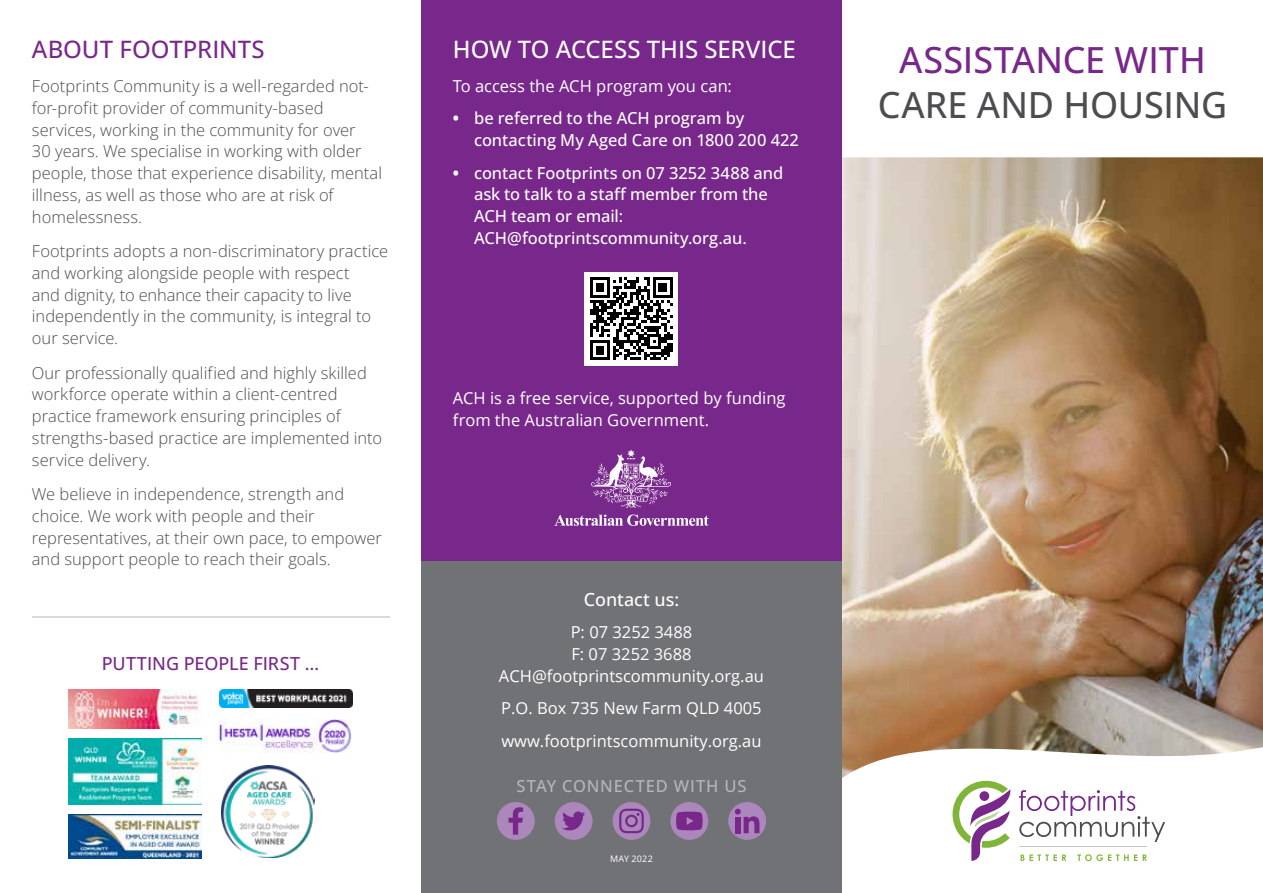
<style>
.page{position:relative;width:1263px;height:893px;background:#fff}
.page>*{position:absolute;margin:0;border:0;box-sizing:border-box;transform-origin:0 0}
.t1{font:500 36px "Open Sans";color:#78288b}
.t2{font:500 36px "Open Sans";letter-spacing:-.005em;color:#4d4d4f}
.t3{font:500 24px "Open Sans";letter-spacing:-.005em;color:#fff}
.t4{font:500 24px "Open Sans";letter-spacing:.005em;color:#78288b}
.t5{font:500 18px "Open Sans";color:#78288b}
.t6{font:500 18px "Open Sans";color:#fff}
.t7{font:300 16.5px/21.8px "Open Sans";color:#4d4d4f}
.t8{font:16.5px/21.8px "Open Sans";color:#fff}
.t9{font:500 16.5px/21.8px "Open Sans";letter-spacing:-.005em;color:#fff}
.t10{font:500 16.5px "Open Sans";letter-spacing:.05em;color:#b4b6b8}
.t11{font:9px "Open Sans";letter-spacing:.02em;color:#fff}
.s1{font-weight:700}
</style>
<div class="page">
<img style="left:842px;top:157px;width:421px;height:586px">
<div style="left:421px;top:0;width:421px;height:561px;background:#78288b"></div>
<img style="left:222px;top:765px;width:92px;height:92px">
<img style="left:69px;top:738px;width:132px;height:67px">
<img style="left:220px;top:690px;width:132px;height:17px">
<img style="left:69px;top:689px;width:130px;height:39px">
<img style="left:69px;top:815px;width:132px;height:44px">
<img style="left:220px;top:719px;width:131px;height:33px">
<div style="left:421px;top:561px;width:421px;height:332px;background:#717275"></div>
<div style="left:728px;top:802px;width:38px;height:38px;background:#ab87bb;border-radius:50%"></div>
<svg style="left:735px;top:809px;width:24px;height:24px"></svg>
<div style="left:497px;top:802px;width:38px;height:38px;background:#ab87bb;border-radius:50%"></div>
<svg style="left:508px;top:807px;width:15px;height:28px"></svg>
<div style="left:670px;top:802px;width:38px;height:38px;background:#ab87bb;border-radius:50%"></div>
<svg style="left:676px;top:812px;width:27px;height:18px"></svg>
<div style="left:612px;top:802px;width:38px;height:38px;background:#ab87bb;border-radius:50%"></div>
<svg style="left:619px;top:809px;width:25px;height:24px"></svg>
<div style="left:555px;top:802px;width:38px;height:38px;background:#ab87bb;border-radius:50%"></div>
<svg style="left:562px;top:811px;width:23px;height:19px"></svg>
<div style="left:585px;top:272px;width:93px;height:94px;background:#fff"></div>
<svg style="left:590px;top:277px;width:83px;height:83px"></svg>
<svg style="left:842px;top:743px;width:421px;height:118px"></svg>
<hr style="left:32px;top:617px;width:357px;height:1px;background:#d7d9da">
<svg style="left:591px;top:449px;width:80px;height:59px"></svg>
<svg style="left:554px;top:514px;width:155px;height:12px"></svg>
<h2 class="t4" style="left:32px;top:32px;width:234px">ABOUT FOOTPRINTS</h2>
<p class="t7" style="left:32px;top:75px;width:352px">Footprints Community is a well-regarded not&shy;for-profit provider of community-based services, working in the community for over<br>30 years. We specialise in working with older people, those that experience disability, mental illness, as well as those who are at risk of homelessness.</p>
<p class="t7" style="left:32px;top:240px;width:358px">Footprints adopts a non-discriminatory practice and working alongside people with respect<br>and dignity, to enhance their capacity to live independently in the community, is integral to our service.</p>
<p class="t7" style="left:32px;top:361px;width:352px">Our professionally qualified and highly skilled workforce operate within a client-centred practice framework ensuring principles of strengths-based practice are implemented into service delivery.</p>
<p class="t7" style="left:32px;top:483px;width:352px">We believe in independence, strength and choice. We work with people and their representatives, at their own pace, to empower and support people to reach their goals.</p>
<p class="t5" style="left:102px;top:651px;width:219px">PUTTING PEOPLE FIRST …</p>
<h2 class="t3" style="left:453px;top:32px;width:345px">HOW TO ACCESS THIS SERVICE</h2>
<p class="t8" style="left:453px;top:75px;width:281px">To access the ACH program you can:</p>
<p class="t9" style="left:474px;top:107px;width:326px;text-indent:-21px"><span class="s1">•</span> be referred to the ACH program by contacting My Aged Care on 1800 200 422</p>
<p class="t9" style="left:474px;top:161px;width:311px;text-indent:-21px"><span class="s1">•</span> contact Footprints on 07 3252 3488 and ask to talk to a staff member from the<br>ACH team or email:<br>ACH@footprintscommunity.org.au.</p>
<p class="t8" style="left:453px;top:387px;width:334px">ACH is a free service, supported by funding from the Australian Government.</p>
<p class="t6" style="left:584px;top:587px;width:97px">Contact us:</p>
<p class="t8" style="left:499px;top:621px;width:266px;text-align:center">P: 07 3252 3488<br>F: 07 3252 3688<br>ACH@footprintscommunity.org.au</p>
<p class="t8" style="left:501px;top:692px;width:262px;line-height:32.4px">P.O. Box 735 New Farm QLD 4005 www.footprintscommunity.org.au</p>
<p class="t10" style="left:516px;top:774px;width:232px">STAY CONNECTED WITH US</p>
<p class="t11" style="left:610px;top:852px;width:44px">MAY 2022</p>
<h1 class="t1" style="left:899px;top:35px;width:308px">ASSISTANCE WITH</h1>
<h1 class="t2" style="left:878px;top:80px;width:351px">CARE AND HOUSING</h1>
</div>
